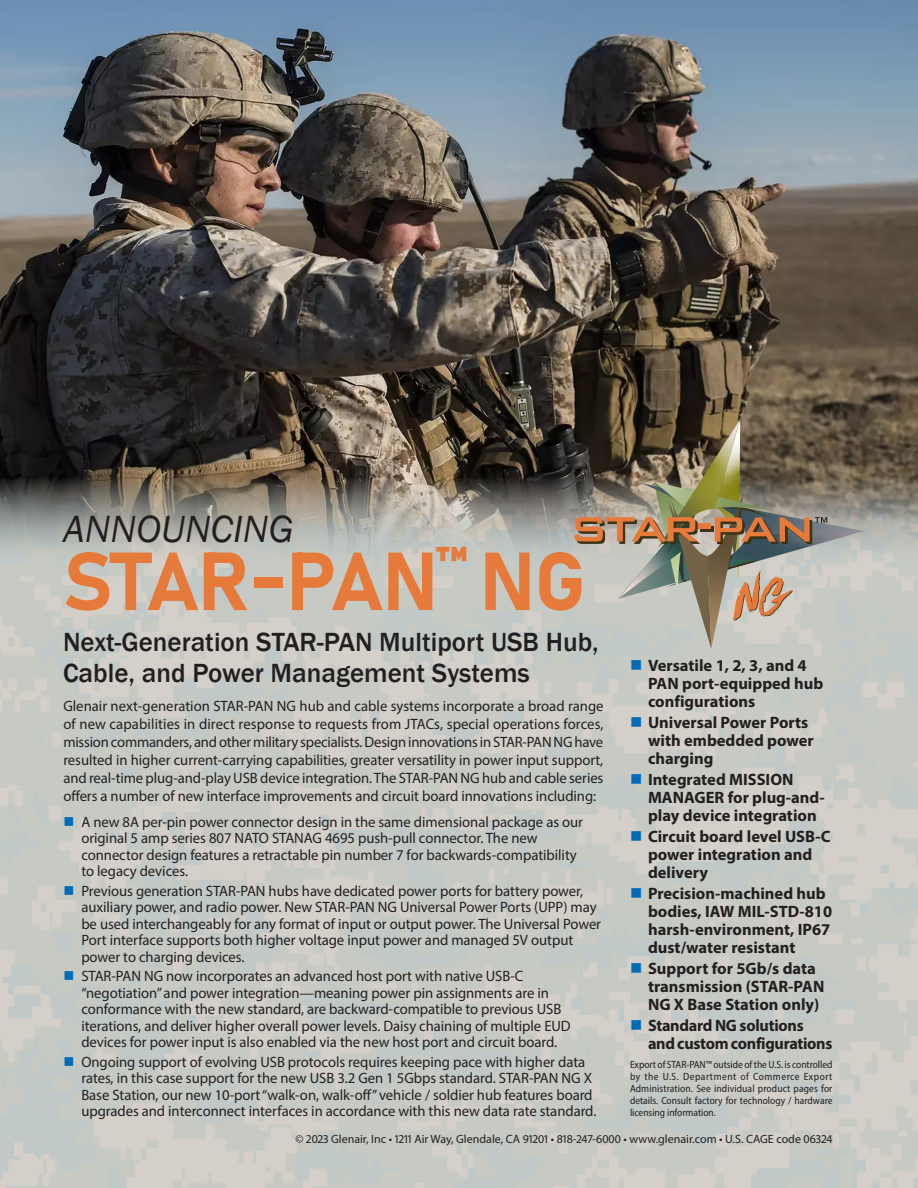
<style>
.page{position:relative;width:918px;height:1188px;background:#fff}
.page>*{position:absolute;margin:0;border:0;box-sizing:border-box;transform-origin:0 0}
.SP_splash_h{font:81px "Bahnschrift";letter-spacing:-.02em;color:#e57a3a}
.SP_splash_series_head{font:italic 39px "Franklin Gothic";color:#231f20}
.splash_hb{font:500 27px/31.5px "Franklin Gothic";color:#231f20}
.t1{font:700 16.5px/18px "Myriad Pro";color:#231f20}
.t2{font:700 16.5px/18px "Myriad Pro";letter-spacing:-.02em;color:#231f20}
.body_text{font:15px/16.5px "Myriad Pro";letter-spacing:-.005em;color:#231f20}
.t3{font:12px "Myriad Pro";color:#231f20}
.notes_t{font:semi-condensed 10.5px/12px "Myriad Pro";letter-spacing:-.005em;color:#231f20;text-align:justify}
</style>
<div class="page">
<img style="left:0;top:0;width:918px;height:567px">
<img style="left:574px;top:419px;width:291px;height:230px">
<svg style="left:65px;top:817px;width:8px;height:8px"></svg>
<svg style="left:65px;top:886px;width:8px;height:8px"></svg>
<svg style="left:65px;top:971px;width:8px;height:9px"></svg>
<svg style="left:65px;top:1057px;width:8px;height:8px"></svg>
<svg style="left:631px;top:660px;width:10px;height:10px"></svg>
<svg style="left:631px;top:717px;width:10px;height:10px"></svg>
<svg style="left:631px;top:774px;width:10px;height:10px"></svg>
<svg style="left:631px;top:831px;width:10px;height:10px"></svg>
<svg style="left:631px;top:888px;width:10px;height:10px"></svg>
<svg style="left:631px;top:963px;width:10px;height:10px"></svg>
<svg style="left:631px;top:1020px;width:10px;height:10px"></svg>
<p class="SP_splash_series_head" style="left:63px;top:504px;width:232px">ANNOUNCING</p>
<p class="SP_splash_h" style="left:63px;top:520px;width:525px">STAR-PAN<sup>™</sup> NG</p>
<p class="splash_hb" style="left:63px;top:626px;width:537px">Next-Generation STAR-PAN Multiport USB Hub,<br>Cable, and Power Management Systems</p>
<p class="body_text" style="left:63px;top:697px;width:542px;line-height:18px;text-align:justify">Glenair next-generation STAR-PAN NG hub and cable systems incorporate a broad range of new capabilities in direct response to requests from JTACs, special operations forces, mission commanders, and other military specialists. Design innovations in STAR-PAN NG have resulted in higher current-carrying capabilities, greater versatility in power input support, and real-time plug-and-play USB device integration. The STAR-PAN NG hub and cable series offers a number of new interface improvements and circuit board innovations including:</p>
<p class="body_text" style="left:81px;top:813px;width:503px">A new 8A per-pin power connector design in the same dimensional package as our original 5 amp series 807 NATO STANAG 4695 push-pull connector. The new connector design features a retractable pin number 7 for backwards-compatibility to legacy devices.</p>
<p class="body_text" style="left:81px;top:882px;width:521px">Previous generation STAR-PAN hubs have dedicated power ports for battery power, auxiliary power, and radio power. New STAR-PAN NG Universal Power Ports (UPP) may be used interchangeably for any format of input or output power. The Universal Power Port interface supports both higher voltage input power and managed 5V output power to charging devices.</p>
<p class="body_text" style="left:81px;top:967px;width:491px">STAR-PAN NG now incorporates an advanced host port with native USB-C “negotiation” and power integration—meaning power pin assignments are in conformance with the new standard, are backward-compatible to previous USB iterations, and deliver higher overall power levels. Daisy chaining of multiple EUD devices for power input is also enabled via the new host port and circuit board.</p>
<p class="body_text" style="left:81px;top:1053px;width:517px">Ongoing support of evolving USB protocols requires keeping pace with higher data rates, in this case support for the new USB 3.2 Gen 1 5Gbps standard. STAR-PAN NG X Base Station, our new 10-port “walk-on, walk-off” vehicle / soldier hub features board upgrades and interconnect interfaces in accordance with this new data rate standard.</p>
<p class="t1" style="left:648px;top:656px;width:177px">Versatile 1, 2, 3, and 4<br>PAN port-equipped hub configurations</p>
<p class="t1" style="left:648px;top:713px;width:167px">Universal Power Ports with embedded power charging</p>
<p class="t1" style="left:648px;top:770px;width:178px">Integrated MISSION<br>MANAGER for plug-and&shy;play device integration</p>
<p class="t1" style="left:648px;top:827px;width:184px">Circuit board level USB-C power integration and delivery</p>
<p class="t1" style="left:648px;top:884px;width:186px">Precision-machined hub bodies, IAW MIL-STD-810 harsh-environment, IP67 dust/water resistant</p>
<p class="t1" style="left:648px;top:959px;width:178px">Support for 5Gb/s data transmission (STAR-PAN<br>NG X Base Station only)</p>
<p class="t2" style="left:648px;top:1016px;width:186px">Standard NG solutions and custom configurations</p>
<p class="notes_t" style="left:630px;top:1058px;width:204px">Export of STAR-PAN™ outside of the U.S. is controlled by the U.S. Department of Commerce Export Administration. See individual product pages for details. Consult factory for technology / hardware licensing information.</p>
<p class="t3" style="left:296px;top:1132px;width:538px">© 2023 Glenair, Inc • 1211 Air Way, Glendale, CA 91201 • 818-247-6000 • www.glenair.com • U.S. CAGE code 06324</p>
</div>
